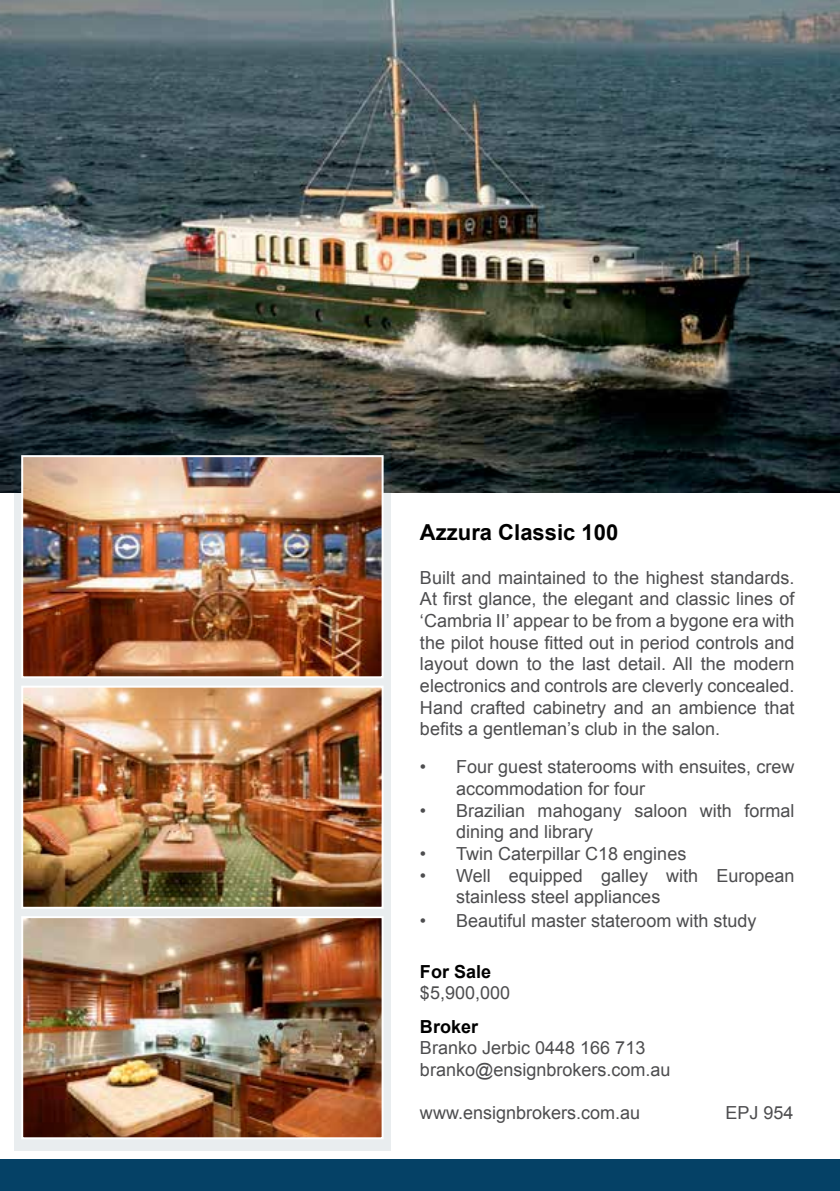
<style>
.page{position:relative;width:840px;height:1191px;background:#fff}
.page>*{position:absolute;margin:0;border:0;box-sizing:border-box;transform-origin:0 0}
.t1{font:700 22px "Arial";color:#000}
.t2{font:18px/21.6px "Arial";color:#4d4d4f}
.t3{font:700 18px "Arial";color:#000}
</style>
<div class="page">
<div style="left:0;top:1159px;width:839px;height:32px;background:#054166"></div>
<img style="left:0;top:0;width:839px;height:492px">
<svg style="left:14px;top:425px;width:376px;height:726px;background:#9ba3a6"></svg>
<img style="left:24px;top:458px;width:356px;height:217px">
<div style="left:21px;top:455px;width:362px;height:223px;border:2px solid #fff"></div>
<img style="left:24px;top:919px;width:356px;height:217px">
<div style="left:21px;top:916px;width:362px;height:223px;border:2px solid #fff"></div>
<img style="left:24px;top:688px;width:356px;height:217px">
<div style="left:21px;top:685px;width:362px;height:223px;border:2px solid #fff"></div>
<p class="t1" style="left:420px;top:518px;width:200px">Azzura Classic 100</p>
<p class="t2" style="left:420px;top:567px;width:376px;text-align:justify">Built and maintained to the highest standards.<br>At first glance, the elegant and classic lines of ‘Cambria II’ appear to be from a bygone era with the pilot house fitted out in period controls and layout down to the last detail. All the modern electronics and controls are cleverly concealed.<br>Hand crafted cabinetry and an ambience that befits a gentleman’s club in the salon.</p>
<p class="t2" style="left:456px;top:756px;width:340px;text-indent:-36px">• Four guest staterooms with ensuites, crew accommodation for four</p>
<p class="t2" style="left:456px;top:799px;width:340px;text-indent:-36px">• Brazilian mahogany saloon with formal dining and library</p>
<p class="t2" style="left:420px;top:843px;width:268px">• Twin Caterpillar C18 engines</p>
<p class="t2" style="left:456px;top:864px;width:340px;text-indent:-36px">• Well equipped galley with European stainless steel appliances</p>
<p class="t2" style="left:420px;top:910px;width:338px">• Beautiful master stateroom with study</p>
<p class="t3" style="left:420px;top:959px;width:73px">For Sale</p>
<p class="t2" style="left:420px;top:982px;width:92px">$5,900,000</p>
<p class="t3" style="left:420px;top:1014px;width:60px">Broker</p>
<p class="t2" style="left:420px;top:1037px;width:252px">Branko Jerbic 0448 166 713 branko@ensignbrokers.com.au</p>
<p class="t2" style="left:420px;top:1102px;width:222px">www.ensignbrokers.com.au</p>
<p class="t2" style="left:725px;top:1102px;width:70px">EPJ 954</p>
</div>
